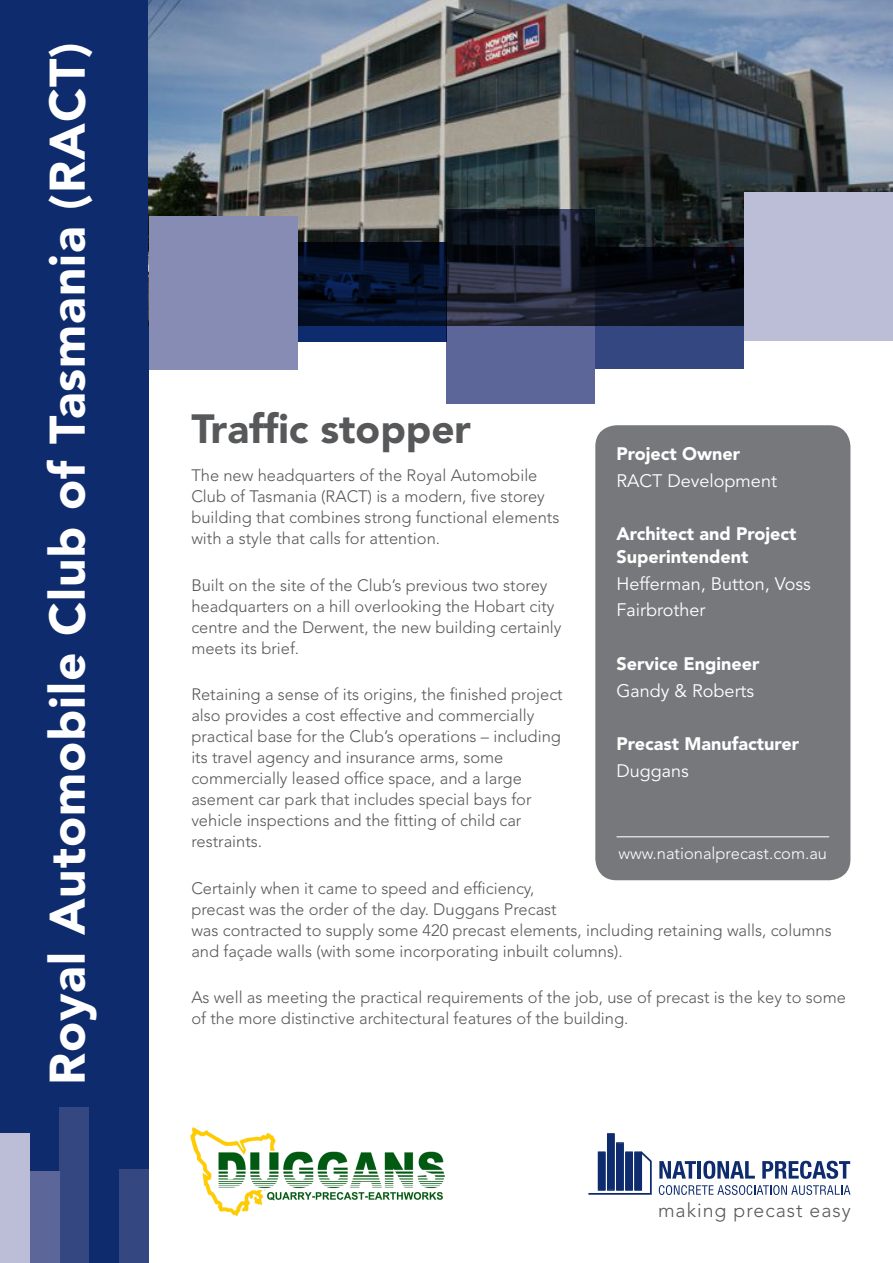
<style>
.page{position:relative;width:893px;height:1263px;background:#fff}
.page>*{position:absolute;margin:0;border:0;box-sizing:border-box;transform-origin:0 0}
.Side_Headline{font:900 49.5px "Avenir LT Std";letter-spacing:.02em;color:#fff}
.Headline{font:900 40.5px "Avenir LT Std";color:#57585a}
.t1{font:300 19.5px "Avenir LT Std";letter-spacing:.05em;color:#57585a}
.Credit_Copy{font:900 18px/22.5px "Avenir LT Std";color:#fff}
.Credit_Copy-2{font:18px "Avenir LT Std";color:#fff}
.Quotes{font:300 16.5px/21px "Avenir LT Std";color:#57585a}
.Introduction{font:300 16.5px/21px "Avenir LT Std";color:#57585a}
.t2{font:300 16.5px "Avenir LT Std";color:#fff}
</style>
<div class="page">
<div style="left:0;top:0;width:149px;height:1263px;background:#0d2b6d"></div>
<svg style="left:588px;top:1133px;width:64px;height:62px"></svg>
<div style="left:635px;top:1153px;width:6px;height:36px;background:#0d2b6d"></div>
<svg style="left:659px;top:1161px;width:37px;height:17px"></svg>
<hr style="left:698px;top:1161px;width:3px;height:17px;background:#0d2b6d">
<svg style="left:703px;top:1161px;width:52px;height:18px"></svg>
<svg style="left:762px;top:1161px;width:88px;height:18px"></svg>
<svg style="left:659px;top:1185px;width:191px;height:10px"></svg>
<img style="left:149px;top:0;width:744px;height:248px">
<div style="left:60px;top:1107px;width:29px;height:156px;background:#354780"></div>
<div style="left:119px;top:1169px;width:30px;height:94px;background:#354780"></div>
<div style="left:30px;top:1171px;width:30px;height:92px;background:#5d6698"></div>
<div style="left:0;top:1133px;width:30px;height:130px;background:#bbbed6"></div>
<svg style="left:298px;top:242px;width:148px;height:100px;background:#061533"></svg>
<svg style="left:446px;top:210px;width:149px;height:194px;background:#373d5a"></svg>
<svg style="left:595px;top:248px;width:149px;height:121px;background:#19223d"></svg>
<div style="left:149px;top:217px;width:149px;height:153px;background:#868cb4"></div>
<div style="left:744px;top:193px;width:149px;height:148px;background:#bbbed6"></div>
<div style="left:595px;top:425px;width:255px;height:455px;background:#76787b;border-radius:21px"></div>
<hr style="left:617px;top:836px;width:212px;height:1px;background:#fff">
<img style="left:190px;top:1127px;width:254px;height:89px">
<p class="Side_Headline" style="left:38px;top:1085px;width:1044px;rotate:-90deg">Royal Automobile Club of Tasmania (RACT)</p>
<p class="Headline" style="left:191px;top:404px;width:281px">Traffic stopper</p>
<p class="Introduction" style="left:191px;top:465px;width:369px">The new headquarters of the Royal Automobile Club of Tasmania (RACT) is a modern, five storey building that combines strong functional elements with a style that calls for attention.</p>
<p class="Quotes" style="left:191px;top:574px;width:372px">Built on the site of the Club’s previous two storey headquarters on a hill overlooking the Hobart city centre and the Derwent, the new building certainly meets its brief.</p>
<p class="Quotes" style="left:191px;top:684px;width:373px">Retaining a sense of its origins, the finished project also provides a cost effective and commercially practical base for the Club’s operations – including its travel agency and insurance arms, some commercially leased office space, and a large asement car park that includes special bays for vehicle inspections and the fitting of child car restraints.</p>
<p class="Quotes" style="left:191px;top:877px;width:642px">Certainly when it came to speed and efficiency,<br>precast was the order of the day. Duggans Precast<br>was contracted to supply some 420 precast elements, including retaining walls, columns and façade walls (with some incorporating inbuilt columns).</p>
<p class="Quotes" style="left:191px;top:987px;width:656px">As well as meeting the practical requirements of the job, use of precast is the key to some of the more distinctive architectural features of the building.</p>
<p class="Credit_Copy" style="left:617px;top:442px;width:125px">Project Owner</p>
<p class="Credit_Copy-2" style="left:617px;top:470px;width:162px">RACT Development</p>
<p class="Credit_Copy" style="left:617px;top:523px;width:182px">Architect and Project<br>Superintendent</p>
<p class="Credit_Copy-2" style="left:617px;top:573px;width:196px">Hefferman, Button, Voss</p>
<p class="Credit_Copy-2" style="left:617px;top:600px;width:90px">Fairbrother</p>
<p class="Credit_Copy" style="left:617px;top:652px;width:145px">Service Engineer</p>
<p class="Credit_Copy-2" style="left:617px;top:680px;width:139px">Gandy &amp; Roberts</p>
<p class="Credit_Copy" style="left:617px;top:733px;width:184px">Precast Manufacturer</p>
<p class="Credit_Copy-2" style="left:617px;top:760px;width:74px">Duggans</p>
<p class="t2" style="left:619px;top:843px;width:210px">www.nationalprecast.com.au</p>
<p class="t1" style="left:658px;top:1198px;width:194px">making precast easy</p>
</div>
